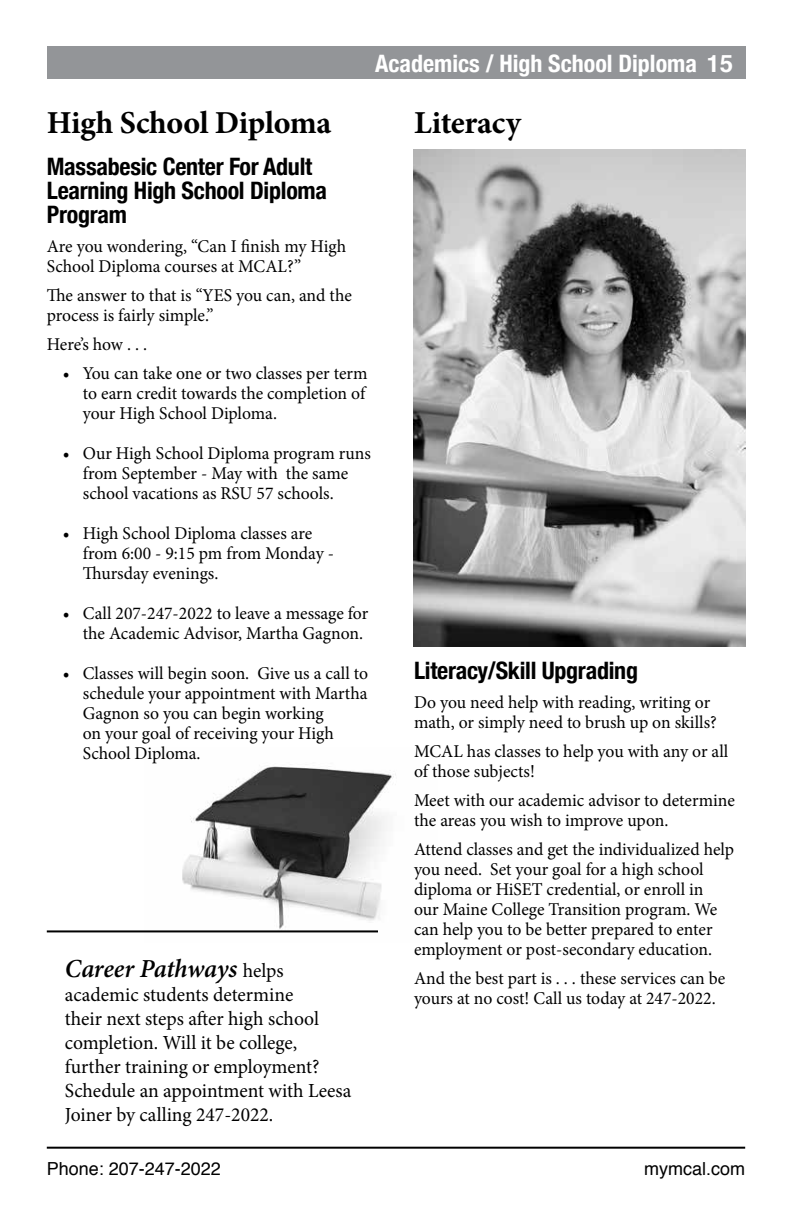
<style>
.page{position:relative;width:792px;height:1224px;background:#fff}
.page>*{position:absolute;margin:0;border:0;box-sizing:border-box;transform-origin:0 0}
.t1{font:700 32px "Minion Pro";letter-spacing:-.01em;color:#000}
.t2{font:italic 600 26px "Minion Pro";letter-spacing:-.01em;color:#000}
.t3{font:700 condensed 24px/24px "Helvetica Neue";letter-spacing:-.01em;color:#000}
.t4{font:700 condensed 24px "Helvetica Neue";color:#fff}
.t5{font:20px/24px "Minion Pro";color:#000}
.t6{font:18px/20px "Minion Pro";color:#000}
.t7{font:18px "Helvetica";color:#000}
.s1{font-family:"Helvetica";font-stretch:normal}
.s2{font-weight:400;font-style:normal;font-size:20px}
</style>
<div class="page">
<div style="left:47px;top:47px;width:698px;height:32px;background:#939598"></div>
<hr style="left:47px;top:1147px;width:698px;height:2px;background:#000">
<img style="left:144px;top:766px;width:252px;height:167px">
<hr style="left:47px;top:930px;width:331px;height:2px;background:#000">
<img style="left:414px;top:149px;width:331px;height:497px">
<h3 class="t4" style="left:375px;top:43px;width:360px">Academics / High School Diploma <span class="s1">15</span></h3>
<h1 class="t1" style="left:47px;top:100px;width:286px">High School Diploma</h1>
<h3 class="t3" style="left:47px;top:153px;width:282px">Massabesic Center For Adult<br>Learning High School Diploma<br>Program</h3>
<p class="t6" style="left:47px;top:237px;width:301px">Are you wondering, “Can I finish my High<br>School Diploma courses at MCAL?”</p>
<p class="t6" style="left:47px;top:286px;width:307px">The answer to that is “YES you can, and the process is fairly simple.”</p>
<p class="t6" style="left:47px;top:335px;width:102px">Here’s how . . .</p>
<p class="t6" style="left:83px;top:364px;width:286px;text-indent:-20px">• You can take one or two classes per term to earn credit towards the completion of your High School Diploma.</p>
<p class="t6" style="left:83px;top:444px;width:290px;text-indent:-20px">• Our High School Diploma program runs from September - May with the same school vacations as RSU 57 schools.</p>
<p class="t6" style="left:83px;top:524px;width:253px;text-indent:-20px">• High School Diploma classes are from 6:00 - 9:15 pm from Monday -<br>Thursday evenings.</p>
<p class="t6" style="left:63px;top:604px;width:307px;text-align:right">• Call 207-247-2022 to leave a message for the Academic Advisor, Martha Gagnon.</p>
<p class="t6" style="left:83px;top:664px;width:287px;text-indent:-20px">• Classes will begin soon. Give us a call to schedule your appointment with Martha<br>Gagnon so you can begin working<br>on your goal of receiving your High<br>School Diploma.</p>
<h2 class="t2" style="left:65px;top:951px;width:220px">Career Pathways <span class="s2">helps</span></h2>
<p class="t5" style="left:65px;top:983px;width:288px">academic students determine<br>their next steps after high school completion. Will it be college, further training or employment?<br>Schedule an appointment with Leesa<br>Joiner by calling 247-2022.</p>
<h1 class="t1" style="left:414px;top:100px;width:108px">Literacy</h1>
<h3 class="t3" style="left:414px;top:657px;width:226px">Literacy/Skill Upgrading</h3>
<p class="t6" style="left:414px;top:693px;width:304px">Do you need help with reading, writing or math, or simply need to brush up on skills?</p>
<p class="t6" style="left:414px;top:742px;width:316px">MCAL has classes to help you with any or all of those subjects!</p>
<p class="t6" style="left:414px;top:791px;width:322px">Meet with our academic advisor to determine the areas you wish to improve upon.</p>
<p class="t6" style="left:414px;top:840px;width:321px">Attend classes and get the individualized help you need. Set your goal for a high school diploma or HiSET credential, or enroll in<br>our Maine College Transition program. We can help you to be better prepared to enter employment or post-secondary education.</p>
<p class="t6" style="left:414px;top:969px;width:313px">And the best part is . . . these services can be yours at no cost! Call us today at 247-2022.</p>
<p class="t7" style="left:47px;top:1155px;width:176px">Phone: 207-247-2022</p>
<p class="t7" style="left:644px;top:1155px;width:102px">mymcal.com</p>
</div>
